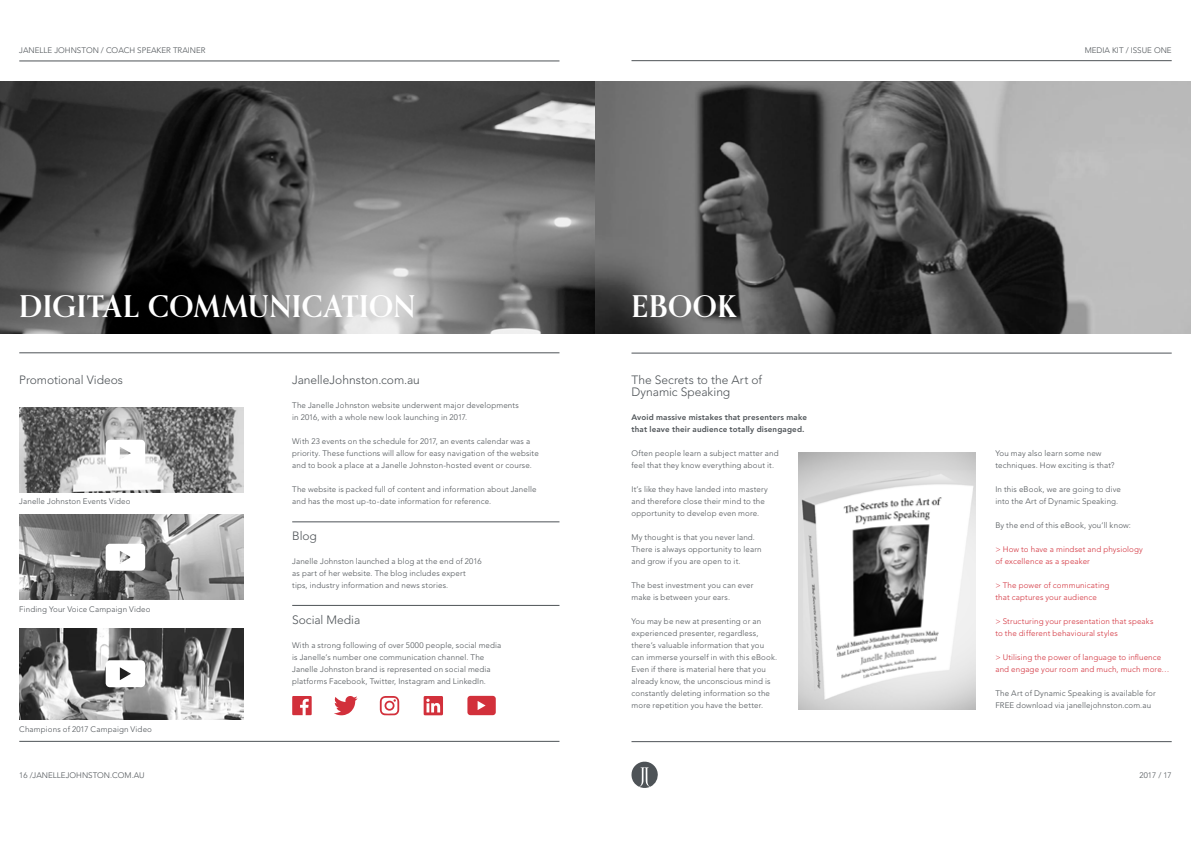
<style>
.page{position:relative;width:1191px;height:842px;background:#fff}
.page>*{position:absolute;margin:0;border:0;box-sizing:border-box;transform-origin:0 0}
.t1{font:700 30px "Orpheus Pro";letter-spacing:.015em;color:#fff}
.t2{font:300 12px/12px "Avenir LT Std";letter-spacing:-.005em;color:#4e5357}
.t3{font:300 8px/12px "Avenir LT Std";letter-spacing:.015em;color:#4e5357}
.t4{font:300 8px/12px "Avenir LT Std";letter-spacing:.015em;color:#d2303b}
.t5{font:800 8px/12px "Avenir LT Std";letter-spacing:.02em;color:#4e5357}
</style>
<div class="page">
<hr style="left:19px;top:61px;width:540px;height:1px;background:#4e5357">
<hr style="left:631px;top:60px;width:540px;height:1px;background:#4e5357">
<hr style="left:19px;top:741px;width:540px;height:1px;background:#4e5357">
<hr style="left:631px;top:741px;width:540px;height:1px;background:#4e5357">
<svg style="left:631px;top:761px;width:27px;height:27px"></svg>
<img style="left:0;top:82px;width:1191px;height:251px">
<hr style="left:19px;top:353px;width:540px;height:1px;background:#4e5357">
<hr style="left:292px;top:522px;width:267px;height:1px;background:#4e5357">
<hr style="left:292px;top:605px;width:267px;height:1px;background:#4e5357">
<svg style="left:292px;top:696px;width:20px;height:19px"></svg>
<svg style="left:334px;top:696px;width:23px;height:19px"></svg>
<svg style="left:380px;top:696px;width:19px;height:19px"></svg>
<svg style="left:423px;top:696px;width:20px;height:19px"></svg>
<img style="left:19px;top:408px;width:225px;height:85px">
<img style="left:19px;top:515px;width:225px;height:85px">
<img style="left:19px;top:628px;width:225px;height:91px">
<hr style="left:631px;top:353px;width:540px;height:1px;background:#4e5357">
<img style="left:798px;top:453px;width:177px;height:256px">
<svg style="left:467px;top:696px;width:29px;height:19px"></svg>
<svg style="left:106px;top:440px;width:39px;height:27px"></svg>
<svg style="left:106px;top:544px;width:39px;height:27px"></svg>
<svg style="left:106px;top:660px;width:39px;height:27px"></svg>
<p class="t3" style="left:19px;top:45px;width:188px">JANELLE JOHNSTON / COACH SPEAKER TRAINER</p>
<p class="t3" style="left:1084px;top:45px;width:89px">MEDIA KIT / ISSUE ONE</p>
<h1 class="t1" style="left:19px;top:287px;width:398px">DIGITAL COMMUNICATION</h1>
<h2 class="t2" style="left:19px;top:374px;width:105px">Promotional Videos</h2>
<h2 class="t2" style="left:292px;top:374px;width:129px">JanelleJohnston.com.au</h2>
<p class="t3" style="left:292px;top:399px;width:228px">The Janelle Johnston website underwent major developments in 2016, with a whole new look launching in 2017.</p>
<p class="t3" style="left:292px;top:435px;width:248px">With 23 events on the schedule for 2017, an events calendar was a priority. These functions will allow for easy navigation of the website and to book a place at a Janelle Johnston-hosted event or course.</p>
<p class="t3" style="left:292px;top:483px;width:246px">The website is packed full of content and information about Janelle</p>
<p class="t3" style="left:19px;top:495px;width:113px">Janelle Johnston Events Video</p>
<p class="t3" style="left:292px;top:495px;width:200px">and has the most up-to-date information for reference.</p>
<p class="t3" style="left:19px;top:603px;width:133px">Finding Your Voice Campaign Video</p>
<p class="t3" style="left:19px;top:723px;width:134px">Champions of 2017 Campaign Video</p>
<p class="t3" style="left:19px;top:769px;width:127px">16 /JANELLEJOHNSTON.COM.AU</p>
<h2 class="t2" style="left:292px;top:530px;width:26px">Blog</h2>
<p class="t3" style="left:292px;top:555px;width:191px">Janelle Johnston launched a blog at the end of 2016 as part of her website. The blog includes expert tips, industry information and news stories.</p>
<h2 class="t2" style="left:292px;top:614px;width:69px">Social Media</h2>
<p class="t3" style="left:292px;top:639px;width:211px">With a strong following of over 5000 people, social media is Janelle’s number one communication channel. The Janelle Johnston brand is represented on social media platforms Facebook, Twitter, Instagram and LinkedIn.</p>
<h1 class="t1" style="left:631px;top:287px;width:106px">EBOOK</h1>
<h2 class="t2" style="left:631px;top:374px;width:132px">The Secrets to the Art of<br>Dynamic Speaking</h2>
<p class="t5" style="left:631px;top:411px;width:177px">Avoid massive mistakes that presenters make that leave their audience totally disengaged.</p>
<p class="t3" style="left:631px;top:447px;width:149px">Often people learn a subject matter and feel that they know everything about it.</p>
<p class="t3" style="left:631px;top:483px;width:138px">It’s like they have landed into mastery and therefore close their mind to the opportunity to develop even more.</p>
<p class="t3" style="left:631px;top:531px;width:132px">My thought is that you never land.<br>There is always opportunity to learn and grow if you are open to it.</p>
<p class="t3" style="left:631px;top:579px;width:123px">The best investment you can ever make is between your ears.</p>
<p class="t3" style="left:631px;top:615px;width:147px">You may be new at presenting or an experienced presenter, regardless, there’s valuable information that you can immerse yourself in with this eBook.<br>Even if there is material here that you already know, the unconscious mind is constantly deleting information so the more repetition you have the better.</p>
<p class="t3" style="left:995px;top:447px;width:121px">You may also learn some new techniques. How exciting is that?</p>
<p class="t3" style="left:995px;top:483px;width:127px">In this eBook, we are going to dive into the Art of Dynamic Speaking.</p>
<p class="t3" style="left:995px;top:519px;width:137px">By the end of this eBook, you’ll know:</p>
<p class="t4" style="left:995px;top:543px;width:149px">&gt; How to have a mindset and physiology of excellence as a speaker</p>
<p class="t4" style="left:995px;top:579px;width:116px">&gt; The power of communicating that captures your audience</p>
<p class="t4" style="left:995px;top:615px;width:159px">&gt; Structuring your presentation that speaks to the different behavioural styles</p>
<p class="t4" style="left:995px;top:651px;width:176px">&gt; Utilising the power of language to influence and engage your room and much, much more…</p>
<p class="t3" style="left:995px;top:687px;width:162px">The Art of Dynamic Speaking is available for<br>FREE download via janellejohnston.com.au</p>
<p class="t3" style="left:1139px;top:769px;width:34px">2017 / 17</p>
</div>
